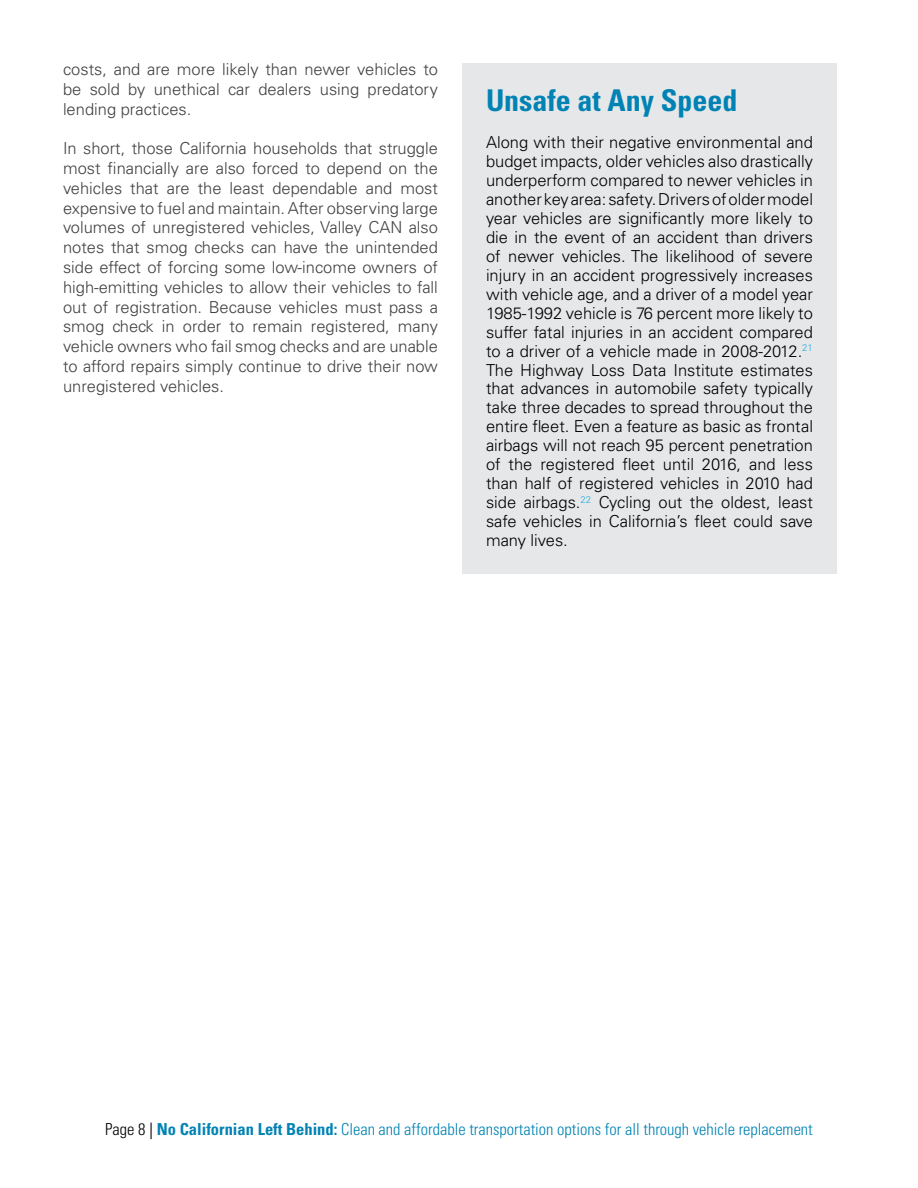
<style>
.page{position:relative;width:918px;height:1188px;background:#fff}
.page>*{position:absolute;margin:0;border:0;box-sizing:border-box;transform-origin:0 0}
.t1{font:700 condensed 30px "Univers";color:#0083b4}
.t2{font:300 16.5px/18.9px "Univers LT Std";color:#000;text-align:justify}
.t3{font:300 16.5px/19.8px "Univers LT Std";color:#414042;text-align:justify}
.t4{font:300 condensed 16.5px "Univers";color:#0083b4}
.s1{color:#000}
.s2{font-weight:400;color:#000}
.s3{font-weight:700}
</style>
<div class="page">
<div style="left:462px;top:63px;width:375px;height:511px;background:#e6e7e8"></div>
<p class="t3" style="left:63px;top:59px;width:377px">costs, and are more likely than newer vehicles to be sold by unethical car dealers using predatory lending practices.</p>
<p class="t3" style="left:63px;top:138px;width:377px">In short, those California households that struggle most financially are also forced to depend on the vehicles that are the least dependable and most expensive to fuel and maintain. After observing large volumes of unregistered vehicles, Valley CAN also notes that smog checks can have the unintended side effect of forcing some low-income owners of high-emitting vehicles to allow their vehicles to fall out of registration. Because vehicles must pass a smog check in order to remain registered, many vehicle owners who fail smog checks and are unable to afford repairs simply continue to drive their now unregistered vehicles.</p>
<h1 class="t1" style="left:486px;top:82px;width:253px">Unsafe at Any Speed</h1>
<p class="t2" style="left:486px;top:133px;width:329px">Along with their negative environmental and budget impacts, older vehicles also drastically underperform compared to newer vehicles in another key area: safety. Drivers of older model year vehicles are significantly more likely to die in the event of an accident than drivers of newer vehicles. The likelihood of severe injury in an accident progressively increases with vehicle age, and a driver of a model year 1985-1992 vehicle is 76 percent more likely to suffer fatal injuries in an accident compared to a driver of a vehicle made in 2008-2012.<sup>21<br></sup>The Highway Loss Data Institute estimates that advances in automobile safety typically take three decades to spread throughout the entire fleet. Even a feature as basic as frontal airbags will not reach 95 percent penetration of the registered fleet until 2016, and less than half of registered vehicles in 2010 had side airbags.<sup>22</sup> Cycling out the oldest, least safe vehicles in California’s fleet could save many lives.</p>
<p class="t4" style="left:105px;top:1119px;width:709px"><span class="s1">Page 8</span> <span class="s2">|</span> <span class="s3">No Californian Left Behind:</span> Clean and affordable transportation options for all through vehicle replacement</p>
</div>
